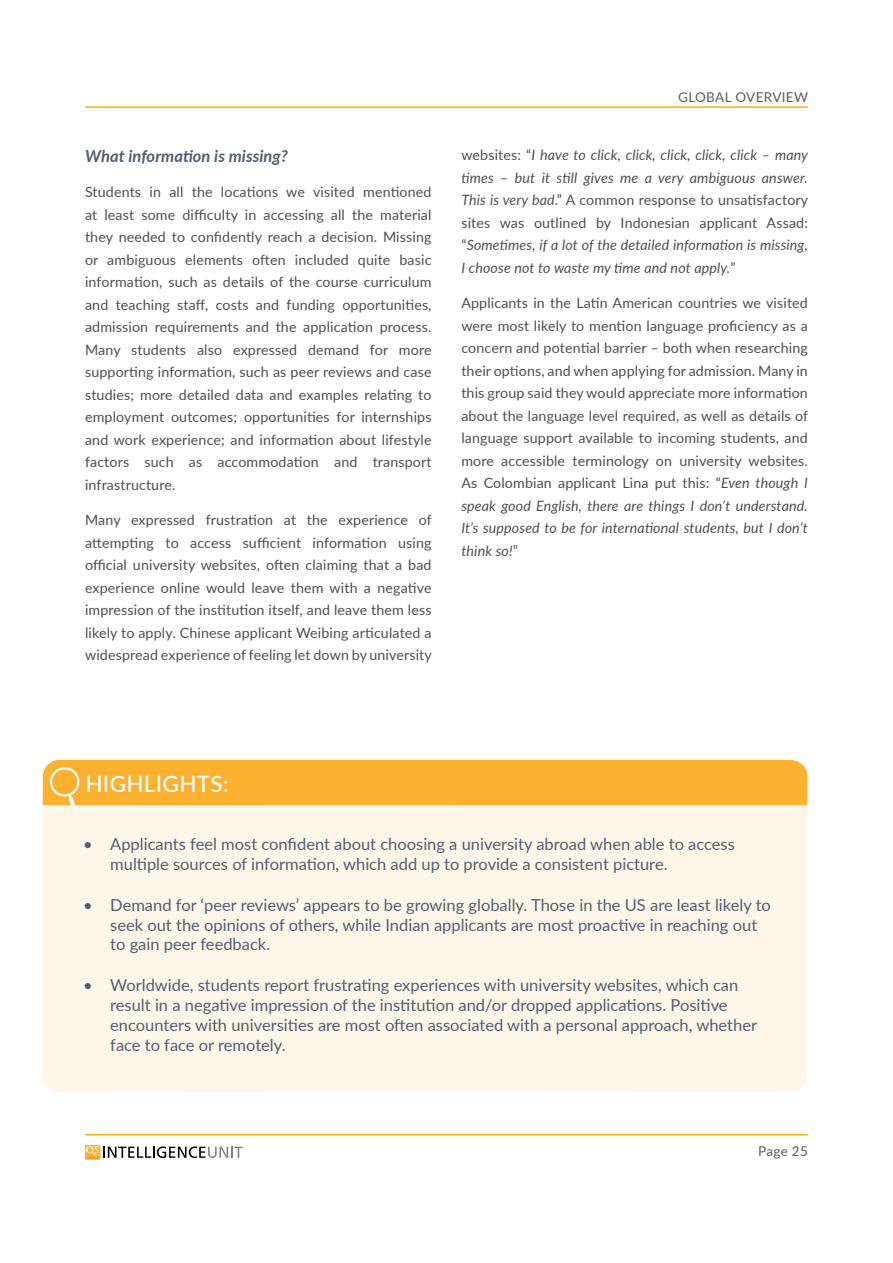
<style>
.page{position:relative;width:893px;height:1263px;background:#fff}
.page>*{position:absolute;margin:0;border:0;box-sizing:border-box;transform-origin:0 0}
.t1{font:500 22.5px "Lato";letter-spacing:.015em;color:#fff}
.t2{font:16.5px/19.8px "Lato";color:#505e71}
.t3{font:italic 700 16.5px "Lato";letter-spacing:.005em;color:#505e71}
.t4{font:14.25px/22.5px "Lato";letter-spacing:.01em;color:#4d4e4e;text-align:justify}
.t5{font:italic 14.25px/22.5px "Lato";letter-spacing:.01em;color:#4d4e4e;text-align:justify}
.t6{font:13.5px "Lato";letter-spacing:.025em;color:#5a5b5d}
.s1{font-style:normal}
.s2{font-style:italic}
</style>
<div class="page">
<hr style="left:85px;top:106px;width:723px;height:2px;background:#fcaf17">
<hr style="left:85px;top:1134px;width:723px;height:1px;background:#fcaf17">
<svg style="left:85px;top:1145px;width:158px;height:14px"></svg>
<div style="left:43px;top:805px;width:764px;height:287px;background:#fef6e8"></div>
<div style="left:43px;top:760px;width:764px;height:45px;background:#fcb130"></div>
<svg style="left:50px;top:767px;width:29px;height:38px"></svg>
<p class="t3" style="left:85px;top:144px;width:204px">What information is missing?</p>
<p class="t4" style="left:85px;top:180px;width:348px">Students in all the locations we visited mentioned at least some difficulty in accessing all the material they needed to confidently reach a decision. Missing or ambiguous elements often included quite basic information, such as details of the course curriculum and teaching staff, costs and funding opportunities, admission requirements and the application process.<br>Many students also expressed demand for more supporting information, such as peer reviews and case studies; more detailed data and examples relating to employment outcomes; opportunities for internships and work experience; and information about lifestyle factors such as accommodation and transport infrastructure.</p>
<p class="t4" style="left:85px;top:508px;width:348px">Many expressed frustration at the experience of attempting to access sufficient information using official university websites, often claiming that a bad experience online would leave them with a negative impression of the institution itself, and leave them less likely to apply. Chinese applicant Weibing articulated a widespread experience of feeling let down by university</p>
<p class="t6" style="left:678px;top:87px;width:131px">GLOBAL OVERVIEW</p>
<p class="t5" style="left:461px;top:143px;width:348px"><span class="s1">websites: “</span>I have to click, click, click, click, click – many times – but it still gives me a very ambiguous answer.<br>This is very bad<span class="s1">.” A common response to unsatisfactory sites was outlined by Indonesian applicant Assad: “</span>Sometimes, if a lot of the detailed information is missing, I choose not to waste my time and not apply.<span class="s1">”</span></p>
<p class="t4" style="left:461px;top:291px;width:348px">Applicants in the Latin American countries we visited were most likely to mention language proficiency as a concern and potential barrier – both when researching their options, and when applying for admission. Many in this group said they would appreciate more information about the language level required, as well as details of language support available to incoming students, and more accessible terminology on university websites.<br>As Colombian applicant Lina put this: “<span class="s2">Even though I speak good English, there are things I don’t understand.<br>It’s supposed to be for international students, but I don’t think so!</span>”</p>
<h1 class="t1" style="left:85px;top:767px;width:145px">HIGHLIGHTS:</h1>
<p class="t2" style="left:110px;top:833px;width:626px;text-indent:-27px">• Applicants feel most confident about choosing a university abroad when able to access multiple sources of information, which add up to provide a consistent picture.</p>
<p class="t2" style="left:110px;top:894px;width:662px;text-indent:-27px">• Demand for ‘peer reviews’ appears to be growing globally. Those in the US are least likely to seek out the opinions of others, while Indian applicants are most proactive in reaching out to gain peer feedback.</p>
<p class="t2" style="left:110px;top:975px;width:648px;text-indent:-27px">• Worldwide, students report frustrating experiences with university websites, which can result in a negative impression of the institution and/or dropped applications. Positive encounters with universities are most often associated with a personal approach, whether face to face or remotely.</p>
<p class="t6" style="left:758px;top:1141px;width:51px">Page 25</p>
</div>
